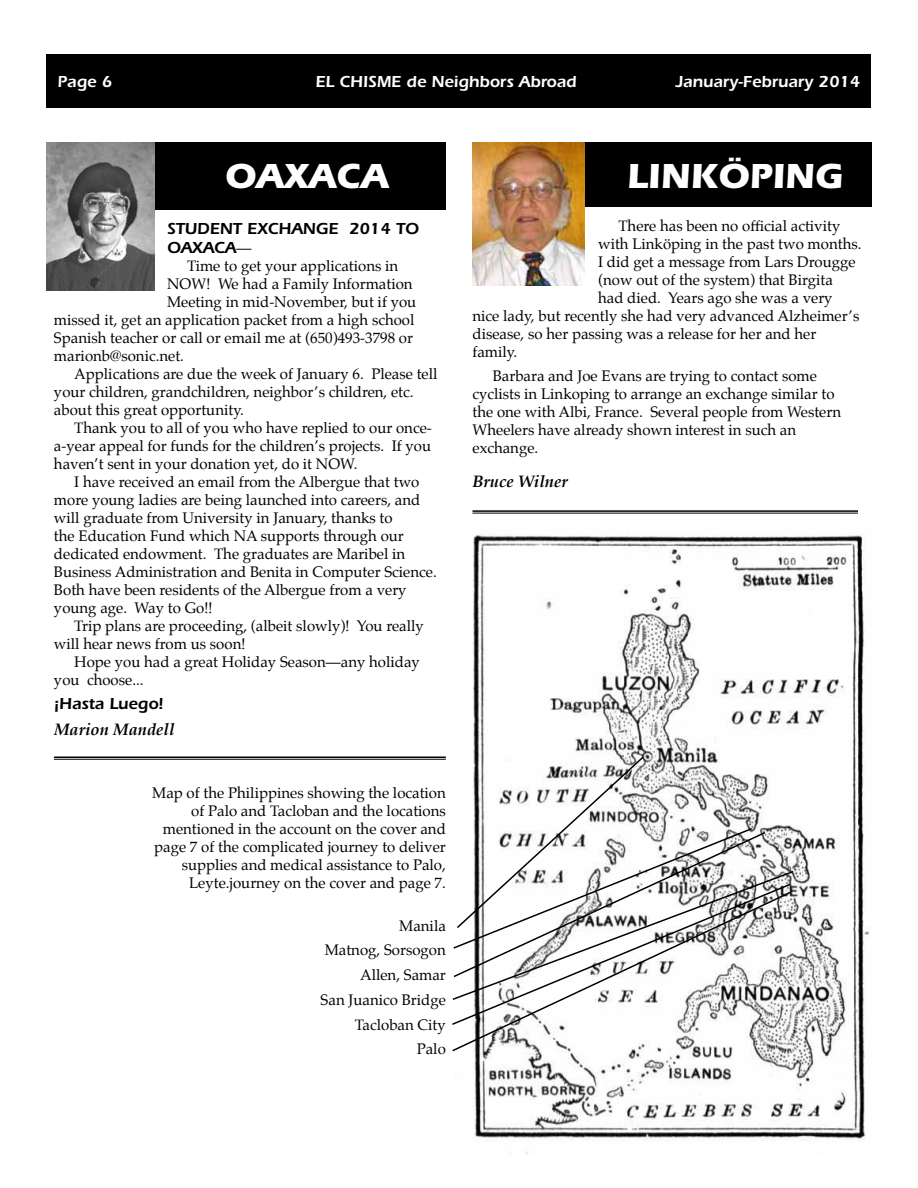
<style>
.page{position:relative;width:918px;height:1188px;background:#fff}
.page>*{position:absolute;margin:0;border:0;box-sizing:border-box;transform-origin:0 0}
.t1{font:700 36px "Itc Eras";color:#fff}
.t2{font:600 16.5px "Itc Eras";color:#fff}
.t3{font:600 16.5px/19.8px "Itc Eras";color:#000}
.t4{font:italic 700 16.5px "Palatino";color:#000}
.t5{font:15px/18px "Palatino";color:#000;text-align:right}
.s1{font-family:"Palatino";font-weight:400;font-size:15px}
</style>
<div class="page">
<div style="left:46px;top:54px;width:826px;height:54px;background:#000"></div>
<div style="left:46px;top:143px;width:400px;height:67px;background:#000"></div>
<img style="left:46px;top:143px;width:108px;height:148px">
<img style="left:454px;top:533px;width:416px;height:621px">
<div style="left:480px;top:143px;width:392px;height:64px;background:#000"></div>
<img style="left:472px;top:143px;width:113px;height:143px">
<hr style="left:54px;top:757px;width:392px;height:1px;background:#000">
<hr style="left:54px;top:759px;width:392px;height:1px;background:#000">
<svg style="left:454px;top:755px;width:300px;height:76px"></svg>
<svg style="left:454px;top:831px;width:313px;height:39px"></svg>
<svg style="left:454px;top:870px;width:341px;height:131px"></svg>
<svg style="left:454px;top:883px;width:338px;height:8px"></svg>
<svg style="left:452px;top:891px;width:340px;height:162px"></svg>
<hr style="left:472px;top:510px;width:386px;height:2px;background:#000">
<hr style="left:472px;top:513px;width:386px;height:1px;background:#000">
<p class="t2" style="left:58px;top:72px;width:56px">Page 6</p>
<p class="t2" style="left:315px;top:72px;width:263px">EL CHISME de Neighbors Abroad</p>
<p class="t2" style="left:676px;top:72px;width:186px">January-February 2014</p>
<h1 class="t1" style="left:225px;top:155px;width:165px">OAXACA</h1>
<p class="t3" style="left:167px;top:218px;width:253px">STUDENT EXCHANGE 2014 TO<br>OAXACA<span class="s1">—</span></p>
<p class="t5" style="left:187px;top:257px;width:212px">Time to get your applications in</p>
<p class="t5" style="left:167px;top:275px;width:247px">NOW! We had a Family Information</p>
<p class="t5" style="left:167px;top:293px;width:251px">Meeting in mid-November, but if you</p>
<p class="t5" style="left:54px;top:311px;width:362px">missed it, get an application packet from a high school</p>
<p class="t5" style="left:54px;top:329px;width:361px">Spanish teacher or call or email me at (650)493-3798 or</p>
<p class="t5" style="left:54px;top:347px;width:132px">marionb@sonic.net.</p>
<p class="t5" style="left:74px;top:365px;width:365px">Applications are due the week of January 6. Please tell</p>
<p class="t5" style="left:54px;top:383px;width:361px">your children, grandchildren, neighbor’s children, etc.</p>
<p class="t5" style="left:54px;top:401px;width:191px">about this great opportunity.</p>
<p class="t5" style="left:74px;top:419px;width:359px">Thank you to all of you who have replied to our once-</p>
<p class="t5" style="left:54px;top:437px;width:379px">a-year appeal for funds for the children’s projects. If you</p>
<p class="t5" style="left:54px;top:455px;width:305px">haven’t sent in your donation yet, do it NOW.</p>
<p class="t5" style="left:74px;top:473px;width:347px">I have received an email from the Albergue that two</p>
<p class="t5" style="left:54px;top:491px;width:368px">more young ladies are being launched into careers, and</p>
<p class="t5" style="left:54px;top:509px;width:340px">will graduate from University in January, thanks to</p>
<p class="t5" style="left:54px;top:527px;width:351px">the Education Fund which NA supports through our</p>
<p class="t5" style="left:54px;top:545px;width:353px">dedicated endowment. The graduates are Maribel in</p>
<p class="t5" style="left:54px;top:563px;width:384px">Business Administration and Benita in Computer Science.</p>
<p class="t5" style="left:54px;top:581px;width:354px">Both have been residents of the Albergue from a very</p>
<p class="t5" style="left:54px;top:599px;width:160px">young age. Way to Go!!</p>
<p class="t5" style="left:74px;top:617px;width:351px">Trip plans are proceeding, (albeit slowly)! You really</p>
<p class="t5" style="left:54px;top:635px;width:193px">will hear news from us soon!</p>
<p class="t5" style="left:74px;top:653px;width:347px">Hope you had a great Holiday Season—any holiday</p>
<p class="t5" style="left:54px;top:671px;width:91px">you choose...</p>
<p class="t3" style="left:54px;top:693px;width:111px">¡Hasta Luego!</p>
<p class="t4" style="left:54px;top:716px;width:122px">Marion Mandell</p>
<p class="t5" style="left:152px;top:784px;width:295px">Map of the Philippines showing the location of Palo and Tacloban and the locations mentioned in the account on the cover and page 7 of the complicated journey to deliver supplies and medical assistance to Palo, Leyte.journey on the cover and page 7.</p>
<p class="t5" style="left:321px;top:913px;width:127px;line-height:24.8px">Manila<br>Matnog, Sorsogon<br>Allen, Samar<br>San Juanico Bridge<br>Tacloban City<br>Palo</p>
<h1 class="t1" style="left:627px;top:155px;width:218px">LINKÖPING</h1>
<p class="t5" style="left:618px;top:216px;width:223px">There has been no official activity</p>
<p class="t5" style="left:598px;top:234px;width:265px">with Linköping in the past two months.</p>
<p class="t5" style="left:598px;top:252px;width:259px">I did get a message from Lars Drougge</p>
<p class="t5" style="left:598px;top:270px;width:236px">(now out of the system) that Birgita</p>
<p class="t5" style="left:598px;top:288px;width:236px">had died. Years ago she was a very</p>
<p class="t5" style="left:473px;top:306px;width:388px">nice lady, but recently she had very advanced Alzheimer’s</p>
<p class="t5" style="left:473px;top:324px;width:345px">disease, so her passing was a release for her and her</p>
<p class="t5" style="left:473px;top:342px;width:46px">family.</p>
<p class="t5" style="left:473px;top:367px;width:370px;text-align:left;text-indent:20px">Barbara and Joe Evans are trying to contact some cyclists in Linkoping to arrange an exchange similar to the one with Albi, France. Several people from Western Wheelers have already shown interest in such an exchange.</p>
<p class="t4" style="left:472px;top:467px;width:97px">Bruce Wilner</p>
</div>
